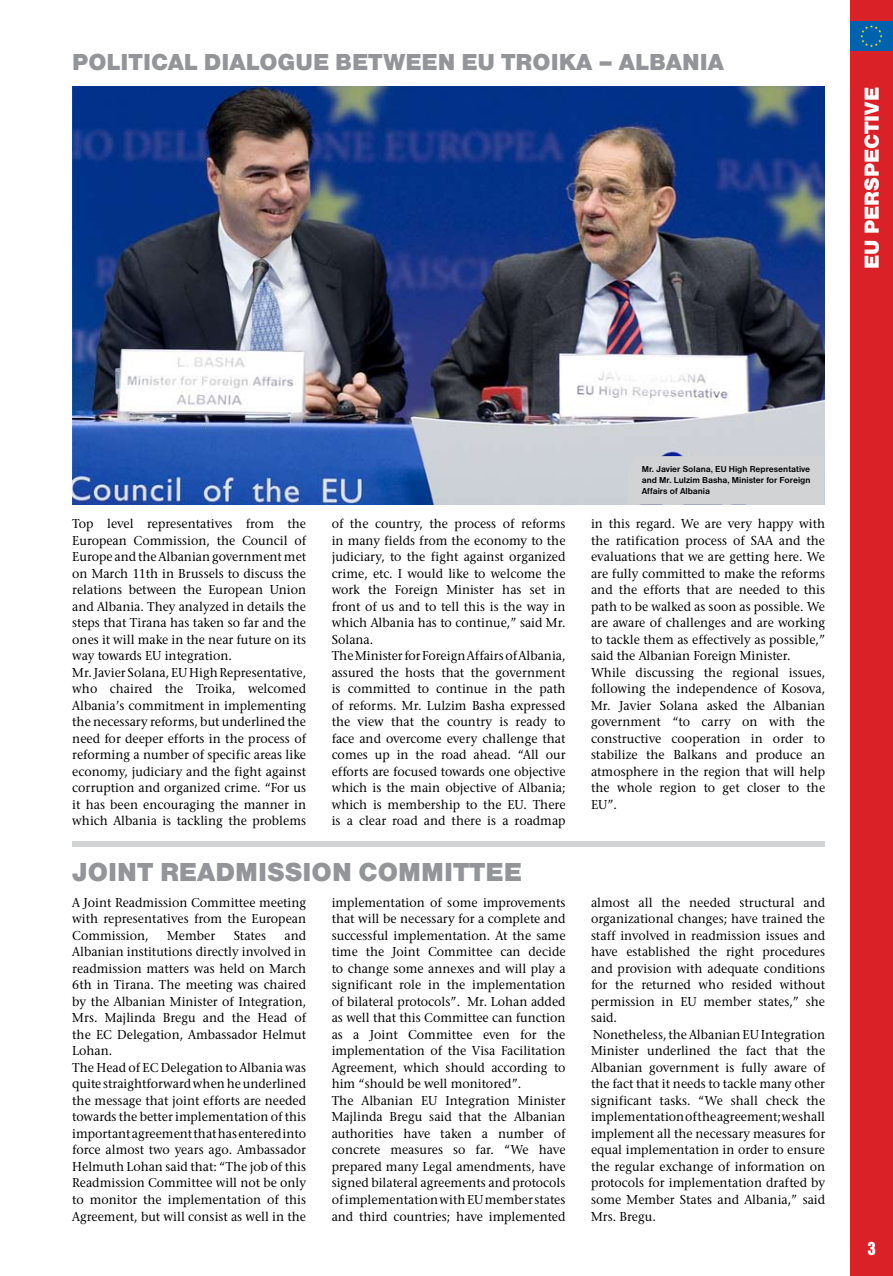
<style>
.page{position:relative;width:893px;height:1276px;background:#fff}
.page>*{position:absolute;margin:0;border:0;box-sizing:border-box;transform-origin:0 0}
.t1{font:27px "Nimbus San DEE Blac";color:#939598}
.t2{font:24px "Nimbus San DEE Blac";color:#939598}
.t3{font:21px "Nimbus San DEE Blac";color:#fff}
.t4{font:19.5px "Nimbus San DEE Blac Cond";color:#fff}
.t5{font:500 13.5px/16.5px "Stone Ser Itc TEE";color:#000;scale:.95 1}
.t6{font:700 9px/10.8px "Nimbus San DEE";color:#000;text-align:justify}
</style>
<div class="page">
<img style="left:72px;top:86px;width:753px;height:419px">
<div style="left:850px;top:0;width:43px;height:1276px;background:#da2128"></div>
<div style="left:850px;top:22px;width:43px;height:29px;background:#0062af"></div>
<svg style="left:860px;top:25px;width:23px;height:22px"></svg>
<div style="left:72px;top:841px;width:753px;height:5px;background:#d1d3d4"></div>
<div style="left:627px;top:456px;width:197px;height:49px;background:#d1d3d4"></div>
<h2 class="t2" style="left:72px;top:48px;width:653px">POLITICAL DIALOGUE BETWEEN EU TROIKA – ALBANIA</h2>
<h3 class="t3" style="left:859px;top:269px;width:183px;rotate:-90deg">EU PERSPECTIVE</h3>
<p class="t6" style="left:642px;top:463px;width:170px">Mr. Javier Solana, EU High Representative and Mr. Lulzim Basha, Minister for Foreign Affairs of Albania</p>
<p class="t5" style="left:72px;top:516px;width:248px">Top level representatives from the European Commission, the Council of Europe and the Albanian government met on March 11th in Brussels to discuss the relations between the European Union and Albania. They analyzed in details the steps that Tirana has taken so far and the ones it will make in the near future on its way towards EU integration.<br>Mr. Javier Solana, EU High Representative, who chaired the Troika, welcomed Albania’s commitment in implementing the necessary reforms, but underlined the need for deeper efforts in the process of reforming a number of specific areas like economy, judiciary and the fight against corruption and organized crime. “For us it has been encouraging the manner in which Albania is tackling the problems</p>
<p class="t5" style="left:591px;top:516px;width:248px">in this regard. We are very happy with the ratification process of SAA and the evaluations that we are getting here. We are fully committed to make the reforms and the efforts that are needed to this path to be walked as soon as possible. We are aware of challenges and are working to tackle them as effectively as possible,” said the Albanian Foreign Minister.<br>While discussing the regional issues, following the independence of Kosova, Mr. Javier Solana asked the Albanian government “to carry on with the constructive cooperation in order to stabilize the Balkans and produce an atmosphere in the region that will help the whole region to get closer to the EU”.</p>
<p class="t5" style="left:332px;top:516px;width:248px">of the country, the process of reforms in many fields from the economy to the judiciary, to the fight against organized crime, etc. I would like to welcome the work the Foreign Minister has set in front of us and to tell this is the way in which Albania has to continue,” said Mr.<br>Solana.<br>The Minister for Foreign Affairs of Albania, assured the hosts that the government is committed to continue in the path of reforms. Mr. Lulzim Basha expressed the view that the country is ready to face and overcome every challenge that comes up in the road ahead. “All our efforts are focused towards one objective which is the main objective of Albania; which is membership to the EU. There is a clear road and there is a roadmap</p>
<h1 class="t1" style="left:72px;top:856px;width:451px">JOINT READMISSION COMMITTEE</h1>
<p class="t5" style="left:72px;top:895px;width:248px;text-align:justify">A Joint Readmission Committee meeting with representatives from the European Commission,</p>
<p class="t5" style="left:72px;top:928px;width:248px;text-indent:212px">and Albanian institutions directly involved in readmission matters was held on March 6th in Tirana. The meeting was chaired by the Albanian Minister of Integration, Mrs. Majlinda Bregu and the Head of the EC Delegation, Ambassador Helmut Lohan.<br>The Head of EC Delegation to Albania was quite straightforward when he underlined the message that joint efforts are needed towards the better implementation of this important agreement that has entered into force almost two years ago. Ambassador Helmuth Lohan said that: “The job of this Readmission Committee will not be only to monitor the implementation of this Agreement, but will consist as well in the</p>
<p class="t5" style="left:167px;top:928px;width:52px">Member</p>
<p class="t5" style="left:234px;top:928px;width:36px">States</p>
<p class="t5" style="left:332px;top:895px;width:248px">implementation of some improvements that will be necessary for a complete and successful implementation. At the same time the Joint Committee can decide to change some annexes and will play a significant role in the implementation of bilateral protocols”. Mr. Lohan added as well that this Committee can function as a Joint Committee even for the implementation of the Visa Facilitation Agreement, which should according to him “should be well monitored”.<br>The Albanian EU Integration Minister Majlinda Bregu said that the Albanian authorities have taken a number of concrete measures so far. “We have prepared many Legal amendments, have signed bilateral agreements and protocols of implementation with EU member states and third countries; have implemented</p>
<p class="t5" style="left:591px;top:895px;width:248px">almost all the needed structural and organizational changes; have trained the staff involved in readmission issues and have established the right procedures and provision with adequate conditions for the returned who resided without permission in EU member states,” she said.<br>Nonetheless, the Albanian EU Integration Minister underlined the fact that the Albanian government is fully aware of the fact that it needs to tackle many other significant tasks. “We shall check the implementation of the agreement; we shall implement all the necessary measures for equal implementation in order to ensure the regular exchange of information on protocols for implementation drafted by some Member States and Albania,” said Mrs. Bregu.</p>
<h3 class="t4" style="left:868px;top:1237px;width:10px">3</h3>
</div>
